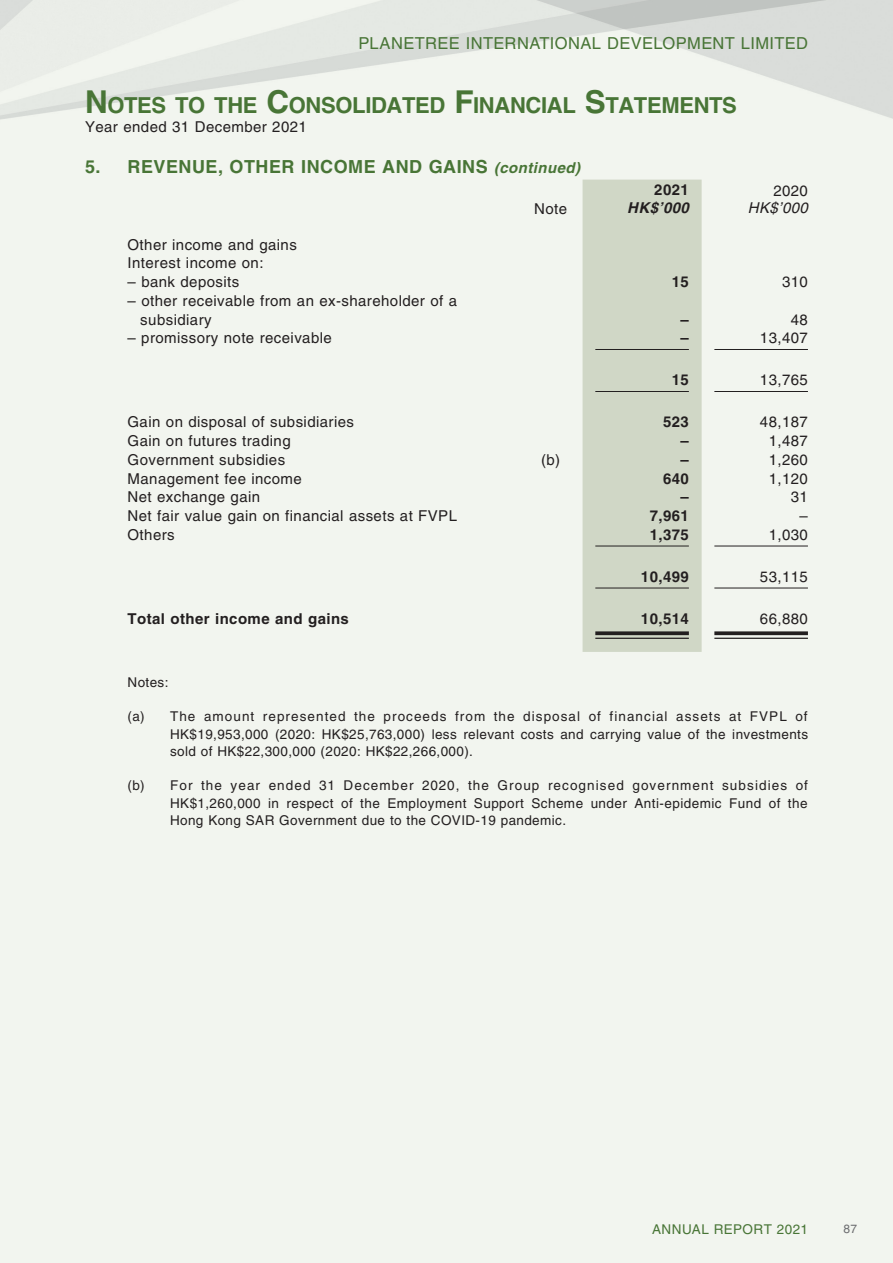
<style>
.page{position:relative;width:893px;height:1263px;background:#f2f5ef}
.page>*{position:absolute;margin:0;border:0;box-sizing:border-box;transform-origin:0 0}
.t1{font:700 22.05px "Helvetica";letter-spacing:-.015em;color:#487536}
.t2{font:700 18px "Helvetica";letter-spacing:.03em;color:#487536}
.t3{font:16.5px "Helvetica";letter-spacing:.025em;color:#487536}
.t4{font:15px/18.8px "Helvetica";letter-spacing:.03em;color:#231f20}
.t5{font:700 15px "Helvetica";letter-spacing:.03em;color:#231f20}
.t6{font:italic 700 15px "Helvetica";color:#231f20}
.t7{font:italic 15px "Helvetica";color:#231f20}
.t8{font:13.5px/17.2px "Helvetica";letter-spacing:.03em;color:#231f20;text-align:justify}
.t9{font:13.5px "Helvetica";letter-spacing:.035em;color:#487536}
.t10{font:12px "Helvetica";color:#6c6d70}
.s1{font-size:31.5px}
.s2{font-style:italic;font-size:15px}
</style>
<div class="page">
<div style="left:583px;top:180px;width:119px;height:472px;background:#d0d7c6"></div>
<hr style="left:595px;top:349px;width:94px;height:1px;background:#231f20">
<hr style="left:714px;top:349px;width:94px;height:1px;background:#231f20">
<hr style="left:595px;top:391px;width:94px;height:1px;background:#231f20">
<hr style="left:714px;top:391px;width:94px;height:1px;background:#231f20">
<hr style="left:595px;top:546px;width:94px;height:1px;background:#231f20">
<hr style="left:714px;top:546px;width:94px;height:1px;background:#231f20">
<hr style="left:595px;top:588px;width:94px;height:1px;background:#231f20">
<hr style="left:714px;top:588px;width:94px;height:1px;background:#231f20">
<svg style="left:595px;top:631px;width:94px;height:4px"></svg>
<hr style="left:595px;top:638px;width:94px;height:1px;background:#231f20">
<svg style="left:714px;top:631px;width:94px;height:4px"></svg>
<hr style="left:714px;top:638px;width:94px;height:1px;background:#231f20">
<p class="t3" style="left:358px;top:33px;width:451px">PLANETREE INTERNATIONAL DEVELOPMENT LIMITED</p>
<h1 class="t1" style="left:85px;top:92px;width:653px"><span class="s1">N</span>OTES TO THE <span class="s1">C</span>ONSOLIDATED <span class="s1">F</span>INANCIAL <span class="s1">S</span>TATEMENTS</h1>
<p class="t4" style="left:85px;top:117px;width:223px">Year ended 31 December 2021</p>
<h2 class="t2" style="left:85px;top:155px;width:496px">5. REVENUE, OTHER INCOME AND GAINS <span class="s2">(continued)</span></h2>
<p class="t5" style="left:654px;top:181px;width:36px">2021</p>
<p class="t4" style="left:773px;top:181px;width:36px">2020</p>
<p class="t4" style="left:534px;top:199px;width:34px">Note</p>
<p class="t6" style="left:627px;top:199px;width:63px">HK$’000</p>
<p class="t7" style="left:748px;top:199px;width:62px">HK$’000</p>
<p class="t4" style="left:128px;top:235px;width:171px">Other income and gains<br>Interest income on:</p>
<p class="t4" style="left:128px;top:273px;width:113px">– bank deposits</p>
<p class="t5" style="left:672px;top:273px;width:19px">15</p>
<p class="t4" style="left:782px;top:273px;width:27px">310</p>
<p class="t4" style="left:140px;top:291px;width:318px;text-indent:-13px">– other receivable from an ex-shareholder of a subsidiary</p>
<p class="t5" style="left:680px;top:310px;width:10px">–</p>
<p class="t4" style="left:791px;top:310px;width:19px">48</p>
<p class="t4" style="left:128px;top:329px;width:206px">– promissory note receivable</p>
<p class="t5" style="left:680px;top:329px;width:10px">–</p>
<p class="t4" style="left:760px;top:329px;width:49px">13,407</p>
<p class="t5" style="left:672px;top:371px;width:19px">15</p>
<p class="t4" style="left:760px;top:371px;width:49px">13,765</p>
<p class="t4" style="left:128px;top:413px;width:228px">Gain on disposal of subsidiaries</p>
<p class="t5" style="left:663px;top:413px;width:27px">523</p>
<p class="t4" style="left:760px;top:413px;width:49px">48,187</p>
<p class="t4" style="left:128px;top:432px;width:165px">Gain on futures trading</p>
<p class="t5" style="left:680px;top:432px;width:10px">–</p>
<p class="t4" style="left:769px;top:432px;width:41px">1,487</p>
<p class="t4" style="left:128px;top:450px;width:159px">Government subsidies</p>
<p class="t4" style="left:541px;top:450px;width:21px">(b)</p>
<p class="t5" style="left:680px;top:450px;width:10px">–</p>
<p class="t4" style="left:769px;top:450px;width:41px">1,260</p>
<p class="t4" style="left:128px;top:469px;width:176px">Management fee income</p>
<p class="t5" style="left:663px;top:469px;width:27px">640</p>
<p class="t4" style="left:769px;top:469px;width:41px">1,120</p>
<p class="t4" style="left:128px;top:488px;width:134px">Net exchange gain</p>
<p class="t5" style="left:680px;top:488px;width:10px">–</p>
<p class="t4" style="left:791px;top:488px;width:19px">31</p>
<p class="t4" style="left:128px;top:507px;width:331px">Net fair value gain on financial assets at FVPL</p>
<p class="t5" style="left:650px;top:507px;width:41px">7,961</p>
<p class="t4" style="left:800px;top:507px;width:10px">–</p>
<p class="t4" style="left:128px;top:525px;width:49px">Others</p>
<p class="t5" style="left:650px;top:525px;width:41px">1,375</p>
<p class="t4" style="left:769px;top:525px;width:41px">1,030</p>
<p class="t5" style="left:641px;top:567px;width:49px">10,499</p>
<p class="t4" style="left:760px;top:567px;width:49px">53,115</p>
<p class="t5" style="left:128px;top:609px;width:223px">Total other income and gains</p>
<p class="t5" style="left:641px;top:609px;width:49px">10,514</p>
<p class="t4" style="left:760px;top:609px;width:49px">66,880</p>
<p class="t8" style="left:128px;top:673px;width:42px">Notes:</p>
<p class="t8" style="left:170px;top:708px;width:639px;text-indent:-43px">(a) The amount represented the proceeds from the disposal of financial assets at FVPL of HK$19,953,000 (2020: HK$25,763,000) less relevant costs and carrying value of the investments sold of HK$22,300,000 (2020: HK$22,266,000).</p>
<p class="t8" style="left:170px;top:777px;width:639px;text-indent:-43px">(b) For the year ended 31 December 2020, the Group recognised government subsidies of HK$1,260,000 in respect of the Employment Support Scheme under Anti-epidemic Fund of the Hong Kong SAR Government due to the COVID-19 pandemic.</p>
<p class="t9" style="left:652px;top:1221px;width:157px">ANNUAL REPORT 2021</p>
<p class="t10" style="left:844px;top:1222px;width:15px">87</p>
</div>
